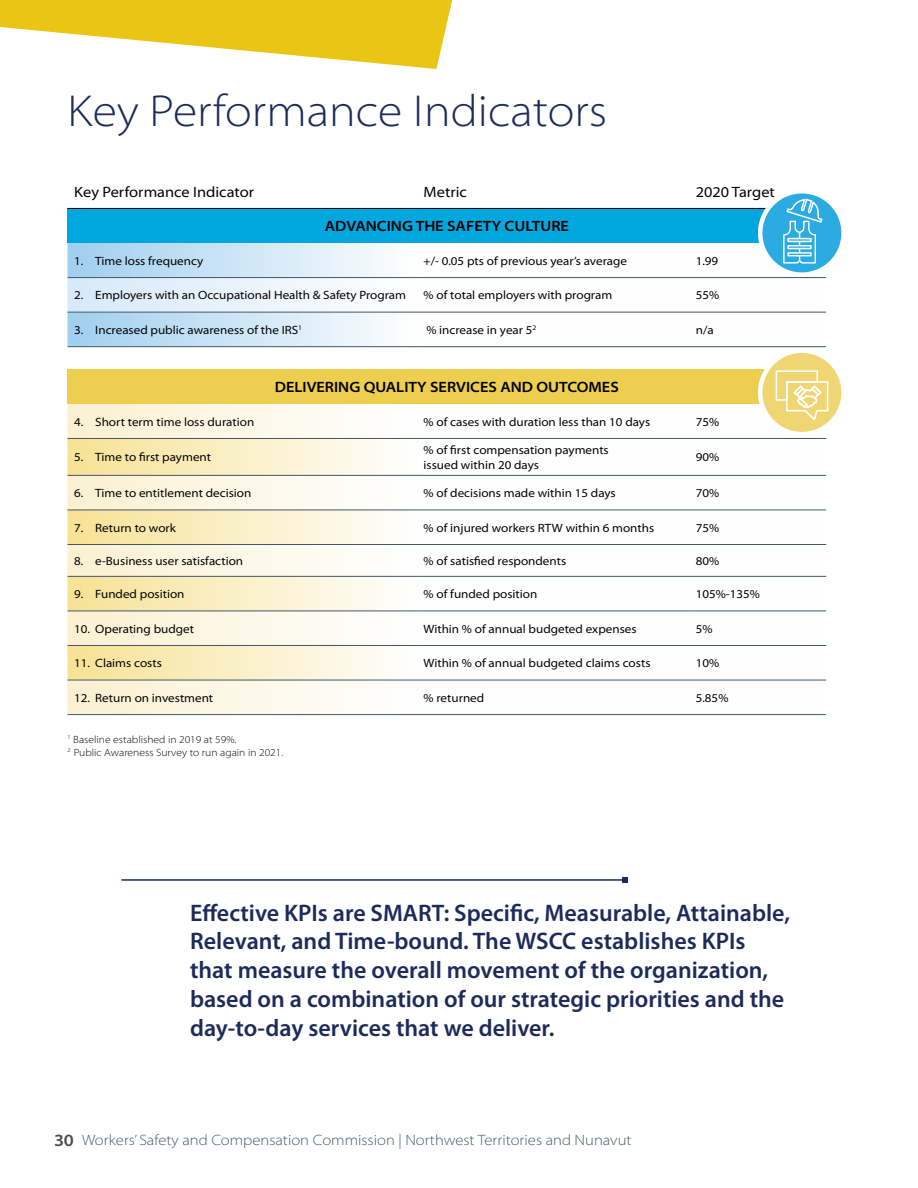
<style>
.page{position:relative;width:918px;height:1188px;background:#fff}
.page>*{position:absolute;margin:0;border:0;box-sizing:border-box;transform-origin:0 0}
.t1{font:300 semi-expanded 45px "Myriad Pro";color:#1d2b5b}
.t2{font:600 24px/28.8px "Myriad Pro";color:#1d2b5b}
.t3{font:300 semi-expanded 15px "Myriad Pro";color:#455767}
.t4{font:600 semi-expanded 15px "Myriad Pro";color:#000}
.t5{font:semi-expanded 15px "Myriad Pro";color:#000}
.t6{font:semi-expanded 12px/14.4px "Myriad Pro";color:#000}
.t7{font:300 semi-expanded 10.5px/12.6px "Myriad Pro";color:#000}
.s1{font-weight:600;font-size:17.25px;color:#4d4d4f}
</style>
<div class="page">
<svg style="left:68px;top:422px;width:304px;height:292px"></svg>
<svg style="left:68px;top:439px;width:756px;height:241px"></svg>
<hr style="left:68px;top:438px;width:349px;height:1px;background:#455767">
<hr style="left:417px;top:438px;width:272px;height:1px;background:#455767">
<hr style="left:689px;top:438px;width:137px;height:1px;background:#455767">
<hr style="left:68px;top:475px;width:349px;height:1px;background:#455767">
<hr style="left:417px;top:475px;width:272px;height:1px;background:#455767">
<hr style="left:689px;top:475px;width:137px;height:1px;background:#455767">
<hr style="left:68px;top:510px;width:349px;height:1px;background:#455767">
<hr style="left:417px;top:510px;width:272px;height:1px;background:#455767">
<hr style="left:689px;top:510px;width:137px;height:1px;background:#455767">
<hr style="left:68px;top:544px;width:349px;height:1px;background:#455767">
<hr style="left:417px;top:544px;width:272px;height:1px;background:#455767">
<hr style="left:689px;top:544px;width:137px;height:1px;background:#455767">
<hr style="left:68px;top:576px;width:349px;height:1px;background:#455767">
<hr style="left:417px;top:576px;width:272px;height:1px;background:#455767">
<hr style="left:689px;top:576px;width:137px;height:1px;background:#455767">
<hr style="left:68px;top:611px;width:349px;height:1px;background:#455767">
<hr style="left:417px;top:611px;width:272px;height:1px;background:#455767">
<hr style="left:689px;top:611px;width:137px;height:1px;background:#455767">
<hr style="left:68px;top:645px;width:349px;height:1px;background:#455767">
<hr style="left:417px;top:645px;width:272px;height:1px;background:#455767">
<hr style="left:689px;top:645px;width:137px;height:1px;background:#455767">
<hr style="left:68px;top:680px;width:349px;height:1px;background:#455767">
<hr style="left:417px;top:680px;width:272px;height:1px;background:#455767">
<hr style="left:689px;top:680px;width:137px;height:1px;background:#455767">
<hr style="left:68px;top:714px;width:349px;height:1px;background:#455767">
<hr style="left:417px;top:714px;width:272px;height:1px;background:#455767">
<hr style="left:689px;top:714px;width:137px;height:1px;background:#455767">
<div style="left:758px;top:189px;width:88px;height:88px;border:4px solid #fff;border-radius:50%"></div>
<svg style="left:760px;top:351px;width:84px;height:83px"></svg>
<div style="left:758px;top:348px;width:88px;height:88px;border:4px solid #fff;border-radius:50%"></div>
<svg style="left:68px;top:192px;width:773px;height:230px"></svg>
<hr style="left:121px;top:879px;width:504px;height:2px;background:#1d2b5b">
<svg style="left:622px;top:877px;width:6px;height:6px"></svg>
<svg style="left:0;top:0;width:452px;height:69px"></svg>
<h1 class="t1" style="left:68px;top:85px;width:541px">Key Performance Indicators</h1>
<p class="t5" style="left:74px;top:183px;width:181px">Key Performance Indicator</p>
<p class="t5" style="left:424px;top:183px;width:45px">Metric</p>
<p class="t5" style="left:696px;top:183px;width:81px">2020 Target</p>
<p class="t4" style="left:325px;top:218px;width:246px">ADVANCING THE SAFETY CULTURE</p>
<p class="t6" style="left:74px;top:254px;width:131px">1. Time loss frequency</p>
<p class="t6" style="left:424px;top:254px;width:205px">+/- 0.05 pts of previous year’s average</p>
<p class="t6" style="left:696px;top:254px;width:24px">1.99</p>
<p class="t6" style="left:74px;top:288px;width:333px">2. Employers with an Occupational Health &amp; Safety Program</p>
<p class="t6" style="left:424px;top:288px;width:190px">% of total employers with program</p>
<p class="t6" style="left:696px;top:288px;width:25px">55%</p>
<p class="t6" style="left:74px;top:323px;width:229px">3. Increased public awareness of the IRS<sup>1</sup></p>
<p class="t6" style="left:426px;top:323px;width:112px">% increase in year 5<sup>2</sup></p>
<p class="t6" style="left:696px;top:323px;width:19px">n/a</p>
<p class="t4" style="left:275px;top:379px;width:346px">DELIVERING QUALITY SERVICES AND OUTCOMES</p>
<p class="t6" style="left:74px;top:415px;width:182px">4. Short term time loss duration</p>
<p class="t6" style="left:424px;top:415px;width:228px">% of cases with duration less than 10 days</p>
<p class="t6" style="left:696px;top:415px;width:25px">75%</p>
<p class="t6" style="left:74px;top:450px;width:138px">5. Time to first payment</p>
<p class="t6" style="left:424px;top:443px;width:187px">% of first compensation payments issued within 20 days</p>
<p class="t6" style="left:696px;top:450px;width:25px">90%</p>
<p class="t6" style="left:74px;top:486px;width:179px">6. Time to entitlement decision</p>
<p class="t6" style="left:424px;top:486px;width:194px">% of decisions made within 15 days</p>
<p class="t6" style="left:696px;top:486px;width:25px">70%</p>
<p class="t6" style="left:74px;top:521px;width:103px">7. Return to work</p>
<p class="t6" style="left:424px;top:521px;width:232px">% of injured workers RTW within 6 months</p>
<p class="t6" style="left:696px;top:521px;width:25px">75%</p>
<p class="t6" style="left:74px;top:554px;width:170px">8. e-Business user satisfaction</p>
<p class="t6" style="left:424px;top:554px;width:144px">% of satisfied respondents</p>
<p class="t6" style="left:696px;top:554px;width:25px">80%</p>
<p class="t6" style="left:74px;top:587px;width:112px">9. Funded position</p>
<p class="t6" style="left:424px;top:587px;width:115px">% of funded position</p>
<p class="t6" style="left:696px;top:587px;width:65px">105%-135%</p>
<p class="t6" style="left:74px;top:622px;width:121px">10. Operating budget</p>
<p class="t6" style="left:424px;top:622px;width:214px">Within % of annual budgeted expenses</p>
<p class="t6" style="left:696px;top:622px;width:18px">5%</p>
<p class="t6" style="left:74px;top:656px;width:89px">11. Claims costs</p>
<p class="t6" style="left:424px;top:656px;width:228px">Within % of annual budgeted claims costs</p>
<p class="t6" style="left:696px;top:656px;width:25px">10%</p>
<p class="t6" style="left:74px;top:691px;width:141px">12. Return on investment</p>
<p class="t6" style="left:424px;top:691px;width:62px">% returned</p>
<p class="t6" style="left:696px;top:691px;width:34px">5.85%</p>
<p class="t7" style="left:68px;top:733px;width:217px"><sup>1</sup> Baseline established in 2019 at 59%.<br><sup>2</sup> Public Awareness Survey to run again in 2021.</p>
<p class="t2" style="left:190px;top:898px;width:601px">Effective KPIs are SMART: Specific, Measurable, Attainable, Relevant, and Time-bound. The WSCC establishes KPIs that measure the overall movement of the organization, based on a combination of our strategic priorities and the day-to-day services that we deliver.</p>
<p class="t3" style="left:54px;top:1132px;width:579px"><span class="s1">30</span> Workers’ Safety and Compensation Commission | Northwest Territories and Nunavut</p>
</div>
